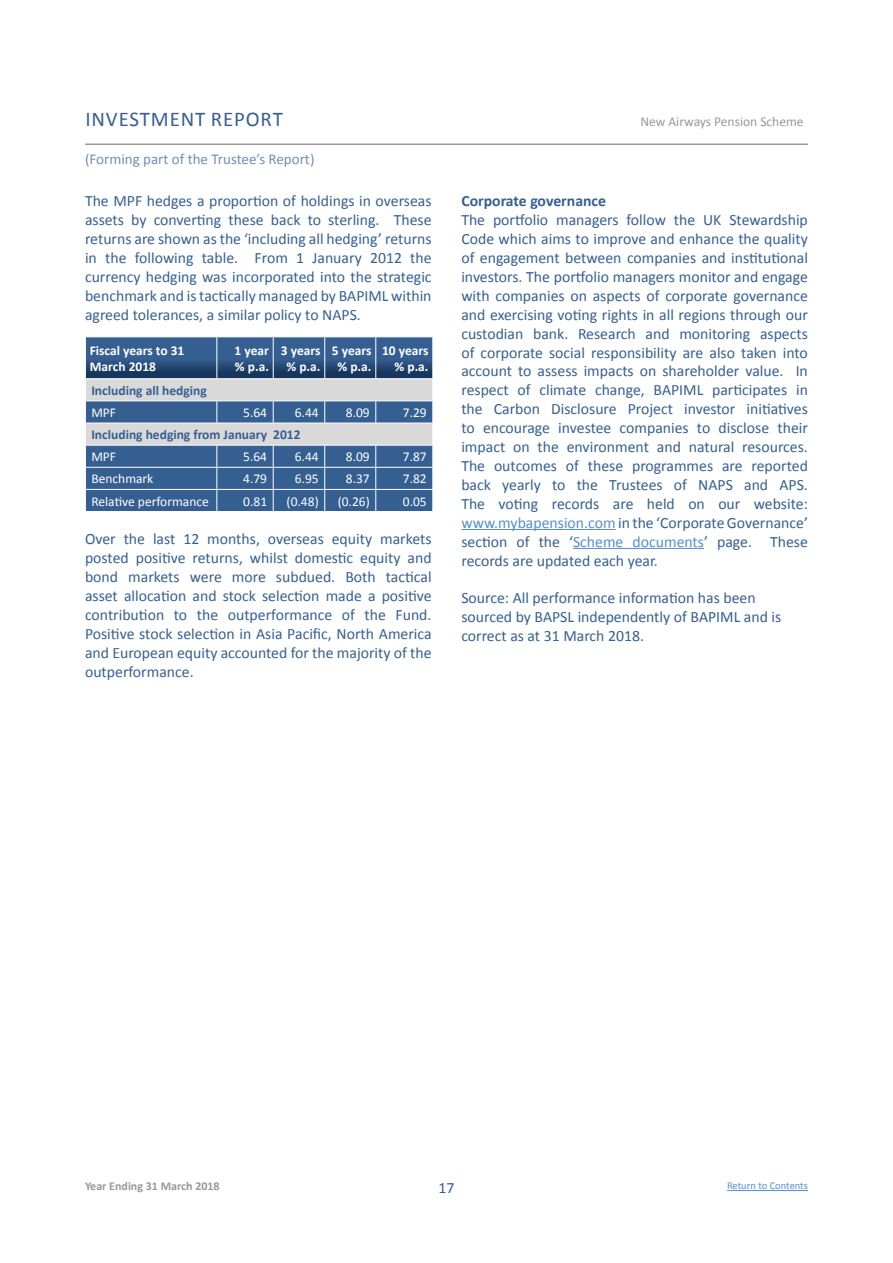
<style>
.page{position:relative;width:893px;height:1263px;background:#fff}
.page>*{position:absolute;margin:0;border:0;box-sizing:border-box;transform-origin:0 0}
.t1{font:21px "Calibri";letter-spacing:.04em;color:#365f91}
.Body_Text{font:15.75px/18.9px "Calibri";color:#365f91;text-align:justify}
.Normal___Lucinda{font:700 15.75px "Calibri";color:#365f91}
.t2{font:15px "Calibri";color:#728fb2}
.t3{font:13.5px "Calibri";color:#fff}
.t4{font:700 13.5px/16.2px "Calibri";color:#fff}
.t5{font:700 13.5px "Calibri";color:#365f91}
.t6{font:13.5px "Calibri";color:#97989a}
.t7{font:700 12px "Calibri";color:#97989a}
.t8{font:10.5px "Calibri";color:#548dd4}
.s1{color:#548dd4}
</style>
<div class="page">
<svg style="left:85px;top:337px;width:348px;height:174px;background:#6581a4"></svg>
<hr style="left:461px;top:529px;width:155px;height:1px;background:#548dd4">
<hr style="left:573px;top:548px;width:131px;height:1px;background:#548dd4">
<hr style="left:85px;top:144px;width:723px;height:1px;background:#97989a">
<hr style="left:727px;top:1190px;width:81px;height:1px;background:#548dd4">
<p class="t1" style="left:85px;top:106px;width:199px">INVESTMENT REPORT</p>
<p class="t6" style="left:640px;top:113px;width:165px">New Airways Pension Scheme</p>
<p class="t2" style="left:85px;top:149px;width:231px">(Forming part of the Trustee’s Report)</p>
<p class="Body_Text" style="left:85px;top:192px;width:348px">The MPF hedges a proportion of holdings in overseas assets by converting these back to sterling. These returns are shown as the ‘including all hedging’ returns in the following table. From 1 January 2012 the currency hedging was incorporated into the strategic benchmark and is tactically managed by BAPIML within agreed tolerances, a similar policy to NAPS.</p>
<p class="t4" style="left:90px;top:342px;width:96px">Fiscal years to 31<br>March 2018</p>
<p class="t4" style="left:235px;top:342px;width:36px">1 year % p.a.</p>
<p class="t4" style="left:281px;top:342px;width:41px;text-align:center">3 years % p.a.</p>
<p class="t4" style="left:332px;top:342px;width:41px;text-align:center">5 years % p.a.</p>
<p class="t4" style="left:382px;top:342px;width:48px;text-align:right">10 years % p.a.</p>
<p class="t5" style="left:91px;top:382px;width:117px">Including all hedging</p>
<p class="t3" style="left:91px;top:404px;width:26px">MPF</p>
<p class="t3" style="left:243px;top:404px;width:25px">5.64</p>
<p class="t3" style="left:295px;top:404px;width:25px">6.44</p>
<p class="t3" style="left:346px;top:404px;width:25px">8.09</p>
<p class="t3" style="left:403px;top:404px;width:25px">7.29</p>
<p class="t5" style="left:91px;top:426px;width:211px">Including hedging from January 2012</p>
<p class="t3" style="left:91px;top:448px;width:26px">MPF</p>
<p class="t3" style="left:243px;top:448px;width:25px">5.64</p>
<p class="t3" style="left:295px;top:448px;width:25px">6.44</p>
<p class="t3" style="left:346px;top:448px;width:25px">8.09</p>
<p class="t3" style="left:403px;top:448px;width:25px">7.87</p>
<p class="t3" style="left:91px;top:470px;width:64px">Benchmark</p>
<p class="t3" style="left:243px;top:470px;width:25px">4.79</p>
<p class="t3" style="left:295px;top:470px;width:25px">6.95</p>
<p class="t3" style="left:346px;top:470px;width:25px">8.37</p>
<p class="t3" style="left:403px;top:470px;width:25px">7.82</p>
<p class="t3" style="left:91px;top:492px;width:119px">Relative performance</p>
<p class="t3" style="left:243px;top:492px;width:25px">0.81</p>
<p class="t3" style="left:287px;top:492px;width:34px">(0.48)</p>
<p class="t3" style="left:338px;top:492px;width:34px">(0.26)</p>
<p class="t3" style="left:403px;top:492px;width:25px">0.05</p>
<p class="Body_Text" style="left:85px;top:530px;width:348px">Over the last 12 months, overseas equity markets posted positive returns, whilst domestic equity and bond markets were more subdued. Both tactical asset allocation and stock selection made a positive contribution to the outperformance of the Fund.<br>Positive stock selection in Asia Pacific, North America and European equity accounted for the majority of the outperformance.</p>
<p class="Normal___Lucinda" style="left:461px;top:191px;width:146px">Corporate governance</p>
<p class="Body_Text" style="left:461px;top:211px;width:348px">The portfolio managers follow the UK Stewardship Code which aims to improve and enhance the quality of engagement between companies and institutional investors. The portfolio managers monitor and engage with companies on aspects of corporate governance and exercising voting rights in all regions through our custodian bank. Research and monitoring aspects of corporate social responsibility are also taken into account to assess impacts on shareholder value. In respect of climate change, BAPIML participates in the Carbon Disclosure Project investor initiatives to encourage investee companies to disclose their impact on the environment and natural resources.<br>The outcomes of these programmes are reported back yearly to the Trustees of NAPS and APS.<br>The voting records are held on our website: <span class="s1">www.mybapension.com</span> in the ‘Corporate Governance’ section of the ‘<span class="s1">Scheme documents</span>’ page. These records are updated each year.</p>
<p class="Body_Text" style="left:461px;top:589px;width:321px;text-align:left">Source: All performance information has been sourced by BAPSL independently of BAPIML and is correct as at 31 March 2018.</p>
<p class="t7" style="left:85px;top:1179px;width:136px">Year Ending 31 March 2018</p>
<p class="Body_Text" style="left:438px;top:1179px;width:17px">17</p>
<p class="t8" style="left:727px;top:1179px;width:82px">Return to Contents</p>
</div>
